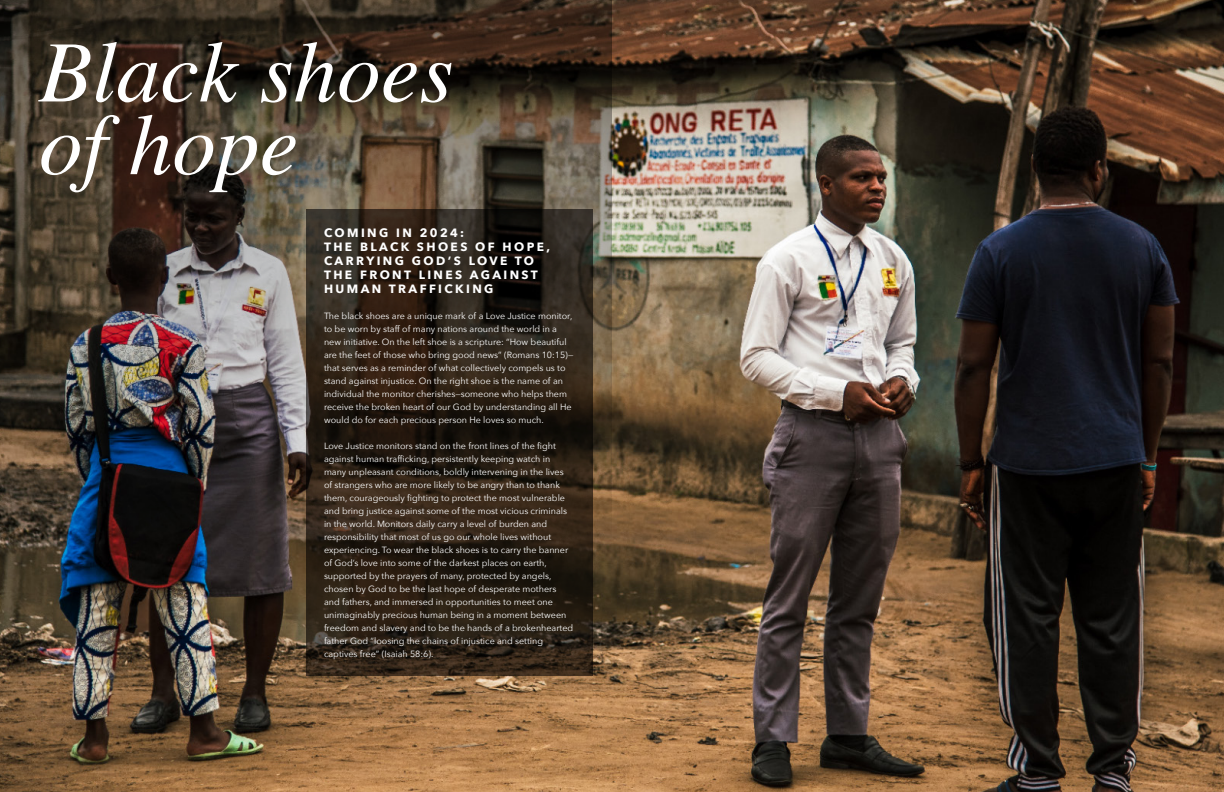
<style>
.page{position:relative;width:1224px;height:792px;background:#fff}
.page>*{position:absolute;margin:0;border:0;box-sizing:border-box;transform-origin:0 0}
.t1{font:italic 87.3px "Times";color:#fff}
.Paragraph_Header{font:700 12px/14px "Avenir Next";letter-spacing:.2em;color:#fff}
.Body{font:9px/13px "Avenir Next";color:#fff}
</style>
<div class="page">
<img style="left:0;top:0;width:1224px;height:792px">
<svg style="left:306px;top:569px;width:287px;height:106px;background:#2a1f14"></svg>
<img style="left:0;top:0;width:612px;height:569px">
<p class="t1" style="left:39px;top:-4px;width:416px">Black shoes</p>
<p class="t1" style="left:39px;top:69px;width:261px">of hope</p>
<p class="Paragraph_Header" style="left:324px;top:226px;width:142px">COMING IN 2024:</p>
<p class="Paragraph_Header" style="left:324px;top:240px;width:228px">THE BLACK SHOES OF HOPE,<br>CARRYING GOD’S LOVE TO<br>THE FRONT LINES AGAINST<br>HUMAN TRAFFICKING</p>
<p class="Body" style="left:324px;top:309px;width:251px">The black shoes are a unique mark of a Love Justice monitor, to be worn by staff of many nations around the world in a new initiative. On the left shoe is a scripture: “How beautiful are the feet of those who bring good news” (Romans 10:15)— that serves as a reminder of what collectively compels us to stand against injustice. On the right shoe is the name of an individual the monitor cherishes—someone who helps them receive the broken heart of our God by understanding all He would do for each precious person He loves so much.</p>
<p class="Body" style="left:324px;top:439px;width:251px">Love Justice monitors stand on the front lines of the fight against human trafficking, persistently keeping watch in many unpleasant conditions, boldly intervening in the lives of strangers who are more likely to be angry than to thank them, courageously fighting to protect the most vulnerable and bring justice against some of the most vicious criminals in the world. Monitors daily carry a level of burden and responsibility that most of us go our whole lives without experiencing. To wear the black shoes is to carry the banner of God’s love into some of the darkest places on earth, supported by the prayers of many, protected by angels, chosen by God to be the last hope of desperate mothers and fathers, and immersed in opportunities to meet one unimaginably precious human being in a moment between freedom and slavery and to be the hands of a brokenhearted father God “loosing the chains of injustice and setting captives free” (Isaiah 58:6).</p>
</div>
